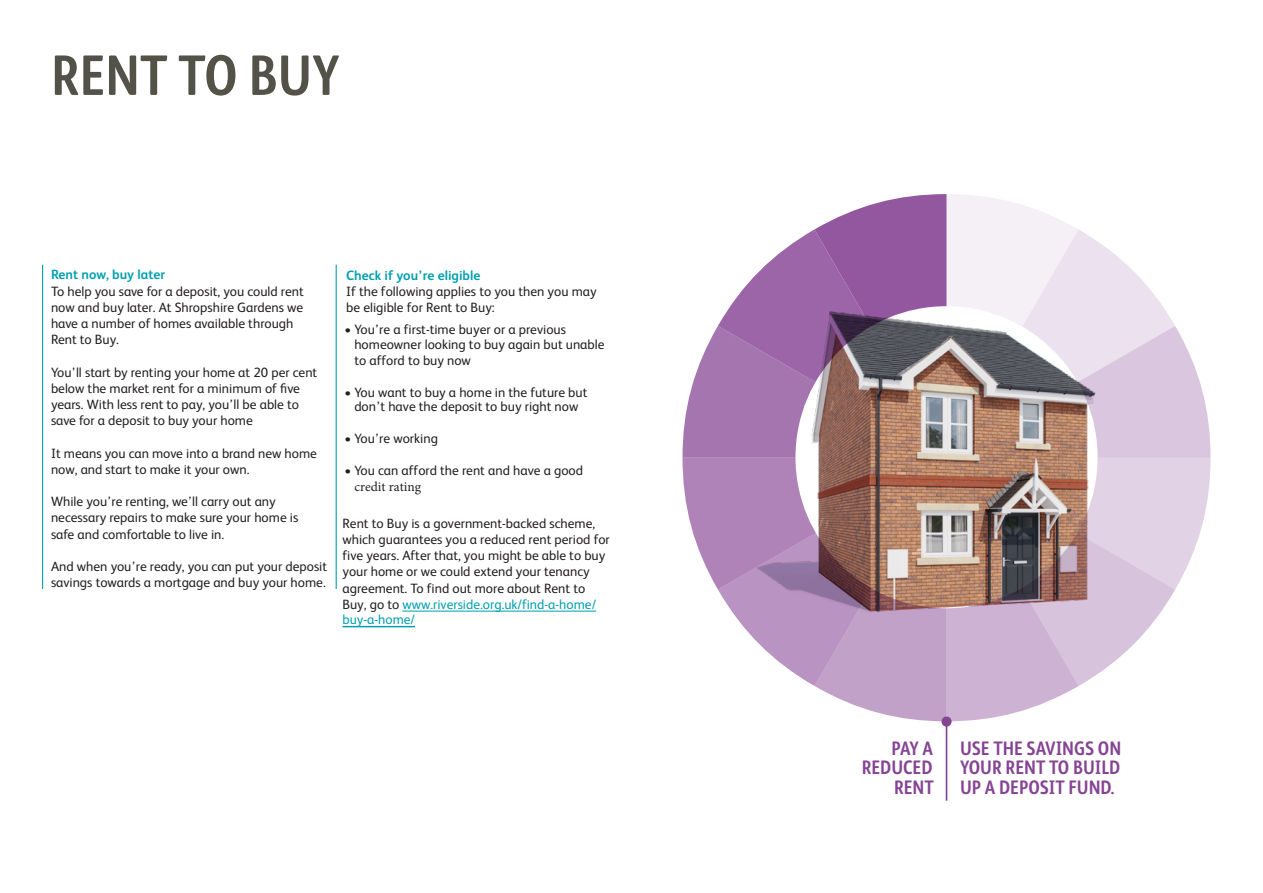
<style>
.page{position:relative;width:1263px;height:893px;background:#fff}
.page>*{position:absolute;margin:0;border:0;box-sizing:border-box;transform-origin:0 0}
.t1{font:700 57px "FS Albert Pro Narrow";color:#535249}
.t2{font:700 19.5px/19.5px "FS Albert Pro Narrow";color:#864494;text-align:right}
.t3{font:13.5px/16.2px "FS Albert";color:#231f20}
.t4{font:700 13.5px "FS Albert";color:#00a0b0}
.s1{font-weight:700;color:#00a0b0}
.s2{font-family:"Minion Pro"}
.s3{color:#00a0b0}
</style>
<div class="page">
<hr style="left:42px;top:265px;width:1px;height:324px;background:#00a0b0">
<hr style="left:336px;top:265px;width:1px;height:324px;background:#00a0b0">
<svg style="left:682px;top:194px;width:528px;height:527px"></svg>
<div style="left:941px;top:716px;width:10px;height:11px;background:#864494;border-radius:50%"></div>
<hr style="left:946px;top:722px;width:1px;height:79px;background:#864494">
<img style="left:754px;top:306px;width:348px;height:312px">
<hr style="left:402px;top:611px;width:194px;height:1px;background:#00a0b0">
<hr style="left:342px;top:626px;width:73px;height:1px;background:#00a0b0">
<p class="t1" style="left:51px;top:34px;width:290px">RENT TO BUY</p>
<p class="t4" style="left:51px;top:266px;width:115px">Rent now, buy later</p>
<p class="t3" style="left:51px;top:282px;width:254px">To help you save for a deposit, you could rent now and buy later. At Shropshire Gardens we have a number of homes available through Rent to Buy.</p>
<p class="t3" style="left:51px;top:363px;width:268px">You’ll start by renting your home at 20 per cent below the market rent for a minimum of five years. With less rent to pay, you’ll be able to save for a deposit to buy your home</p>
<p class="t3" style="left:51px;top:444px;width:267px">It means you can move into a brand new home now, and start to make it your own.</p>
<p class="t3" style="left:51px;top:493px;width:249px">While you’re renting, we’ll carry out any necessary repairs to make sure your home is safe and comfortable to live in.</p>
<p class="t3" style="left:51px;top:558px;width:278px">And when you’re ready, you can put your deposit savings towards a mortgage and buy your home.</p>
<p class="t3" style="left:346px;top:266px;width:252px"><span class="s1">Check if you’re eligible<br></span>If the following applies to you then you may be eligible for Rent to Buy:</p>
<p class="t3" style="left:354px;top:321px;width:252px;line-height:15.6px;text-indent:-10px">• You’re a first-time buyer or a previous homeowner looking to buy again but unable to afford to buy now</p>
<p class="t3" style="left:344px;top:384px;width:245px;line-height:15px;text-align:center">• You want to buy a home in the future but don’t have the deposit to buy right now</p>
<p class="t3" style="left:344px;top:429px;width:95px">• You’re working</p>
<p class="t3" style="left:354px;top:462px;width:230px;text-indent:-10px">• You can afford the rent and have a good <span class="s2">credit rating</span></p>
<p class="t3" style="left:342px;top:514px;width:269px">Rent to Buy is a government-backed scheme, which guarantees you a reduced rent period for five years. After that, you might be able to buy your home or we could extend your tenancy agreement. To find out more about Rent to Buy, go to <span class="s3">www.riverside.org.uk/find-a-home/ buy-a-home/</span></p>
<p class="t2" style="left:862px;top:737px;width:74px">PAY A<br>REDUCED<br>RENT</p>
<p class="t2" style="left:960px;top:737px;width:163px;text-align:justify">USE THE SAVINGS ON YOUR RENT TO BUILD UP A DEPOSIT FUND.</p>
</div>
